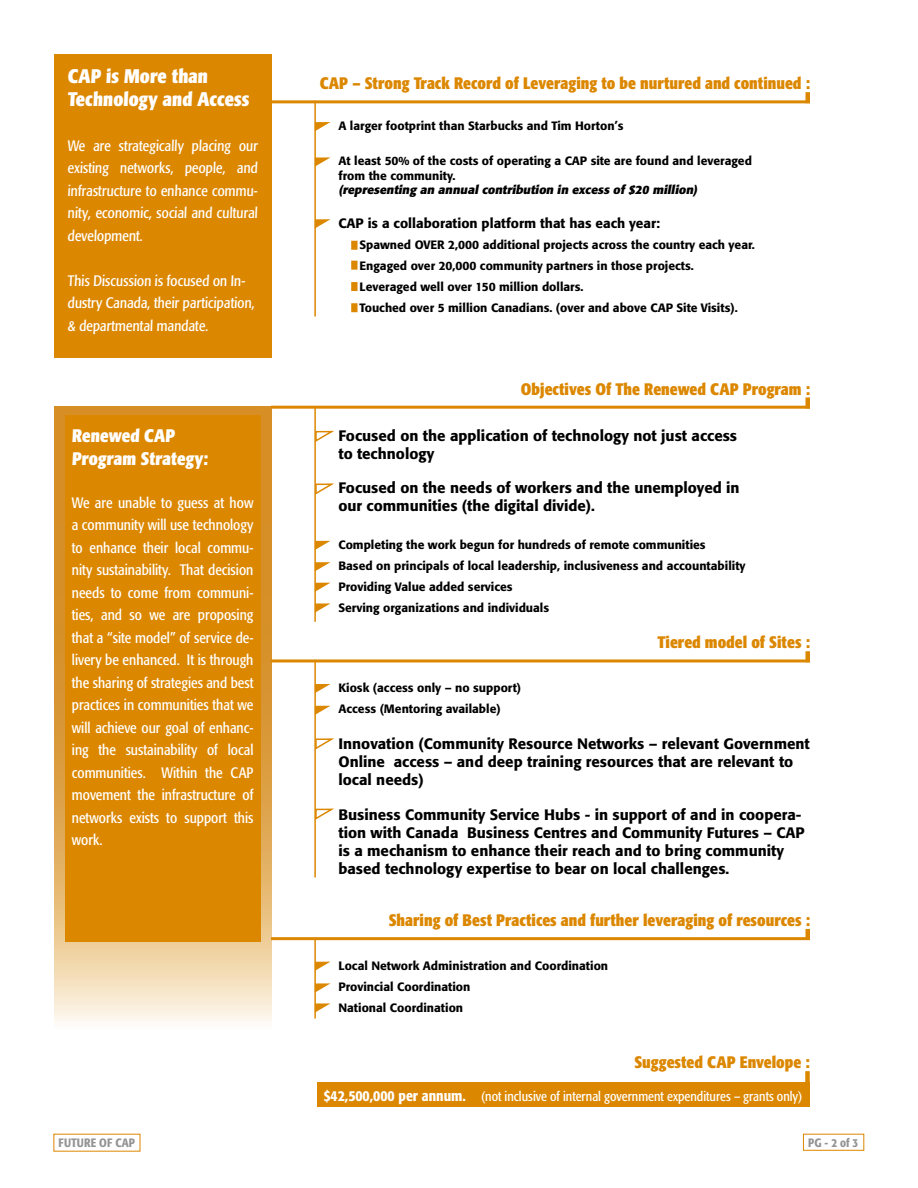
<style>
.page{position:relative;width:918px;height:1188px;background:#fff}
.page>*{position:absolute;margin:0;border:0;box-sizing:border-box;transform-origin:0 0}
.t1{font:700 condensed 19.5px/22.5px "Formata";color:#fff}
.t2{font:700 condensed 18px/22.5px "Formata";color:#fff}
.t3{font:700 condensed 16.5px "Formata";color:#dc8700}
.t4{font:condensed 15px/22.5px "Formata";color:#fff;text-align:justify}
.t5{font:500 15px/18px "Formata";color:#000}
.t6{font:condensed 13.5px "Formata";color:#fff}
.t7{font:500 13.5px "Formata";color:#000}
.t8{font:500 12px/21px "Formata";color:#000}
.t9{font:italic 700 12px "Formata";color:#000}
.t10{font:500 condensed 12px "Formata";letter-spacing:.005em;color:#939393}
.s1{font-weight:500;font-size:15px}
</style>
<div class="page">
<svg style="left:54px;top:406px;width:217px;height:616px;background:#e9c185"></svg>
<div style="left:54px;top:54px;width:217px;height:303px;background:#dc8700"></div>
<div style="left:65px;top:415px;width:195px;height:527px;background:#dc8700"></div>
<hr style="left:806px;top:92px;width:4px;height:11px;background:#dc8700">
<hr style="left:271px;top:100px;width:539px;height:3px;background:#dc8700">
<hr style="left:314px;top:101px;width:2px;height:215px;background:#dc8700">
<svg style="left:316px;top:122px;width:14px;height:9px"></svg>
<svg style="left:315px;top:157px;width:15px;height:10px"></svg>
<svg style="left:316px;top:219px;width:14px;height:9px"></svg>
<hr style="left:806px;top:397px;width:4px;height:11px;background:#dc8700">
<hr style="left:271px;top:406px;width:539px;height:3px;background:#dc8700">
<hr style="left:314px;top:406px;width:2px;height:216px;background:#dc8700">
<svg style="left:314px;top:430px;width:20px;height:13px"></svg>
<svg style="left:314px;top:483px;width:20px;height:12px"></svg>
<svg style="left:315px;top:541px;width:15px;height:9px"></svg>
<svg style="left:316px;top:562px;width:14px;height:9px"></svg>
<svg style="left:315px;top:583px;width:15px;height:9px"></svg>
<svg style="left:315px;top:603px;width:15px;height:10px"></svg>
<hr style="left:806px;top:651px;width:4px;height:11px;background:#dc8700">
<hr style="left:271px;top:659px;width:539px;height:3px;background:#dc8700">
<hr style="left:314px;top:660px;width:2px;height:218px;background:#dc8700">
<svg style="left:314px;top:738px;width:20px;height:12px"></svg>
<svg style="left:314px;top:808px;width:20px;height:13px"></svg>
<svg style="left:316px;top:684px;width:14px;height:9px"></svg>
<svg style="left:315px;top:706px;width:15px;height:9px"></svg>
<svg style="left:316px;top:1003px;width:14px;height:9px"></svg>
<hr style="left:806px;top:929px;width:4px;height:11px;background:#dc8700">
<hr style="left:271px;top:937px;width:539px;height:3px;background:#dc8700">
<hr style="left:314px;top:938px;width:2px;height:81px;background:#dc8700">
<svg style="left:315px;top:962px;width:15px;height:9px"></svg>
<svg style="left:315px;top:983px;width:15px;height:10px"></svg>
<div style="left:317px;top:1082px;width:493px;height:25px;background:#dc8700"></div>
<div style="left:805px;top:1071px;width:5px;height:11px;background:#dc8700"></div>
<div style="left:351px;top:241px;width:7px;height:9px;background:#dc8700"></div>
<div style="left:351px;top:261px;width:7px;height:9px;background:#dc8700"></div>
<div style="left:351px;top:282px;width:7px;height:9px;background:#dc8700"></div>
<div style="left:351px;top:303px;width:7px;height:9px;background:#dc8700"></div>
<h1 class="t1" style="left:67px;top:65px;width:184px">CAP is More than<br>Technology and Access</h1>
<p class="t4" style="left:67px;top:134px;width:193px">We are strategically placing our existing networks, people, and infrastructure to enhance commu&shy;nity, economic, social and cultural development.</p>
<p class="t4" style="left:68px;top:269px;width:190px;text-align:left">This Discussion is focused on In&shy;dustry Canada, their participation, &amp; departmental mandate.</p>
<h2 class="t2" style="left:72px;top:425px;width:139px">Renewed CAP<br>Program Strategy:</h2>
<p class="t4" style="left:72px;top:491px;width:183px">We are unable to guess at how a community will use technology to enhance their local commu&shy;nity sustainability. That decision needs to come from communi&shy;ties, and so we are proposing that a “site model” of service de&shy;livery be enhanced. It is through the sharing of strategies and best practices in communities that we will achieve our goal of enhanc&shy;ing the sustainability of local communities. Within the CAP movement the infrastructure of networks exists to support this work.</p>
<h3 class="t3" style="left:320px;top:73px;width:492px">CAP – Strong Track Record of Leveraging to be nurtured and continued :</h3>
<p class="t8" style="left:338px;top:115px;width:286px">A larger footprint than Starbucks and Tim Horton’s</p>
<p class="t8" style="left:338px;top:154px;width:415px;line-height:14.4px">At least 50% of the costs of operating a CAP site are found and leveraged from the community.</p>
<p class="t9" style="left:338px;top:182px;width:363px">(representing an annual contribution in excess of $20 million)</p>
<p class="t7" style="left:338px;top:215px;width:323px">CAP is a collaboration platform that has each year:</p>
<p class="t8" style="left:359px;top:235px;width:397px">Spawned OVER 2,000 additional projects across the country each year.<br>Engaged over 20,000 community partners in those projects.<br>Leveraged well over 150 million dollars.<br>Touched over 5 million Canadians. (over and above CAP Site Visits).</p>
<h3 class="t3" style="left:521px;top:379px;width:291px">Objectives Of The Renewed CAP Program :</h3>
<p class="t5" style="left:338px;top:426px;width:400px">Focused on the application of technology not just access to technology</p>
<p class="t5" style="left:338px;top:479px;width:403px">Focused on the needs of workers and the unemployed in our communities (the digital divide).</p>
<p class="t8" style="left:338px;top:534px;width:409px">Completing the work begun for hundreds of remote communities<br>Based on principals of local leadership, inclusiveness and accountability Providing Value added services<br>Serving organizations and individuals</p>
<h3 class="t3" style="left:657px;top:632px;width:154px">Tiered model of Sites :</h3>
<p class="t8" style="left:338px;top:677px;width:184px">Kiosk (access only – no support)<br>Access (Mentoring available)</p>
<p class="t5" style="left:338px;top:735px;width:473px">Innovation (Community Resource Networks – relevant Government<br>Online access – and deep training resources that are relevant to local needs)</p>
<p class="t5" style="left:338px;top:805px;width:468px">Business Community Service Hubs - in support of and in coopera&shy;tion with Canada Business Centres and Community Futures – CAP is a mechanism to enhance their reach and to bring community based technology expertise to bear on local challenges.</p>
<h3 class="t3" style="left:389px;top:910px;width:423px">Sharing of Best Practices and further leveraging of resources :</h3>
<p class="t8" style="left:338px;top:955px;width:271px">Local Network Administration and Coordination<br>Provincial Coordination<br>National Coordination</p>
<h3 class="t3" style="left:634px;top:1052px;width:177px">Suggested CAP Envelope :</h3>
<p class="t6" style="left:324px;top:1088px;width:480px"><span class="s1">$42,500,000 per annum.</span> (not inclusive of internal government expenditures – grants only)</p>
<p class="t10" style="left:59px;top:1135px;width:78px">FUTURE OF CAP</p>
<p class="t10" style="left:808px;top:1135px;width:52px">PG - 2 of 3</p>
</div>
